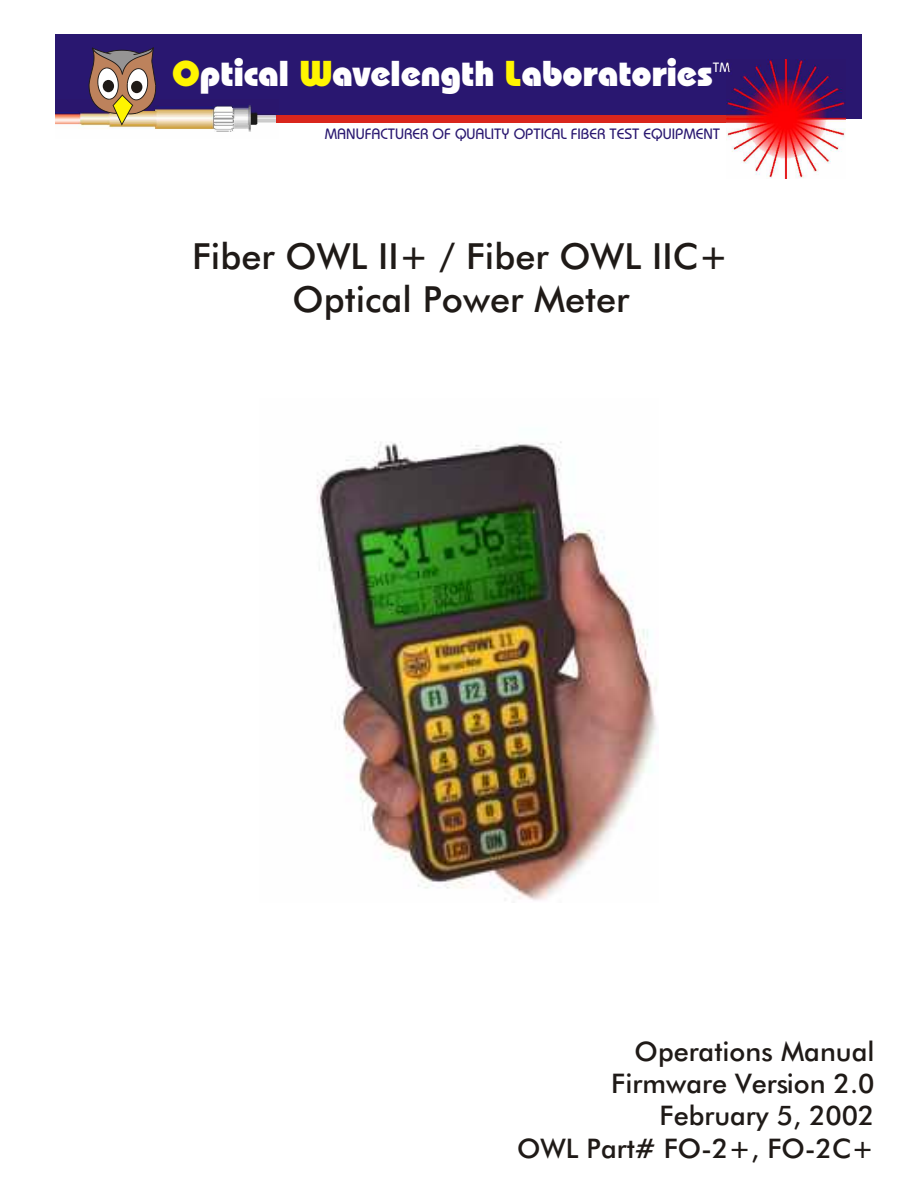
<style>
.page{position:relative;width:918px;height:1188px;background:#fff}
.page>*{position:absolute;margin:0;border:0;box-sizing:border-box;transform-origin:0 0}
.t1{font:36px/43.2px "Futura Md BT";color:#1f1a17;text-align:center}
.t2{font:36px "Bauhaus Hv BT";color:#fff}
.t3{font:36px "Bauhaus Hv BT";color:#fff500}
.t4{font:27px/32.4px "Futura Md BT";color:#1f1a17;text-align:right}
.t5{font:15px "Bauhaus Md BT";color:#291770}
.t6{font:13.5px "Bauhaus Md BT";color:#fff}
.s1{color:#fff500}
</style>
<div class="page">
<img style="left:316px;top:441px;width:341px;height:460px">
<div style="left:56px;top:34px;width:806px;height:84px;background:#291770"></div>
<img style="left:56px;top:105px;width:222px;height:27px">
<div style="left:277px;top:116px;width:498px;height:7px;background:#d9261c"></div>
<svg style="left:89px;top:47px;width:67px;height:79px;background:#a58973"></svg>
<div style="left:109px;top:52px;width:26px;height:9px;background:#969494;border-radius:50%"></div>
<img style="left:727px;top:60px;width:118px;height:119px">
<h1 class="t2" style="left:172px;top:58px;width:542px"><span class="s1">O</span>ptical avelength aboratories</h1>
<h1 class="t3" style="left:300px;top:58px;width:35px">W</h1>
<h1 class="t3" style="left:505px;top:58px;width:17px">L</h1>
<p class="t6" style="left:713px;top:62px;width:19px">TM</p>
<p class="t5" style="left:325px;top:128px;width:397px">MANUFACTURER OF QUALITY OPTICAL FIBER TEST EQUIPMENT</p>
<h1 class="t1" style="left:192px;top:238px;width:538px">Fiber OWL II+ / Fiber OWL IIC+<br>Optical Power Meter</h1>
<p class="t4" style="left:611px;top:1037px;width:265px">Operations Manual<br>Firmware Version 2.0</p>
<p class="t4" style="left:660px;top:1102px;width:217px">February 5, 2002</p>
<p class="t4" style="left:517px;top:1134px;width:358px">OWL Part# FO-2+, FO-2C+</p>
</div>
